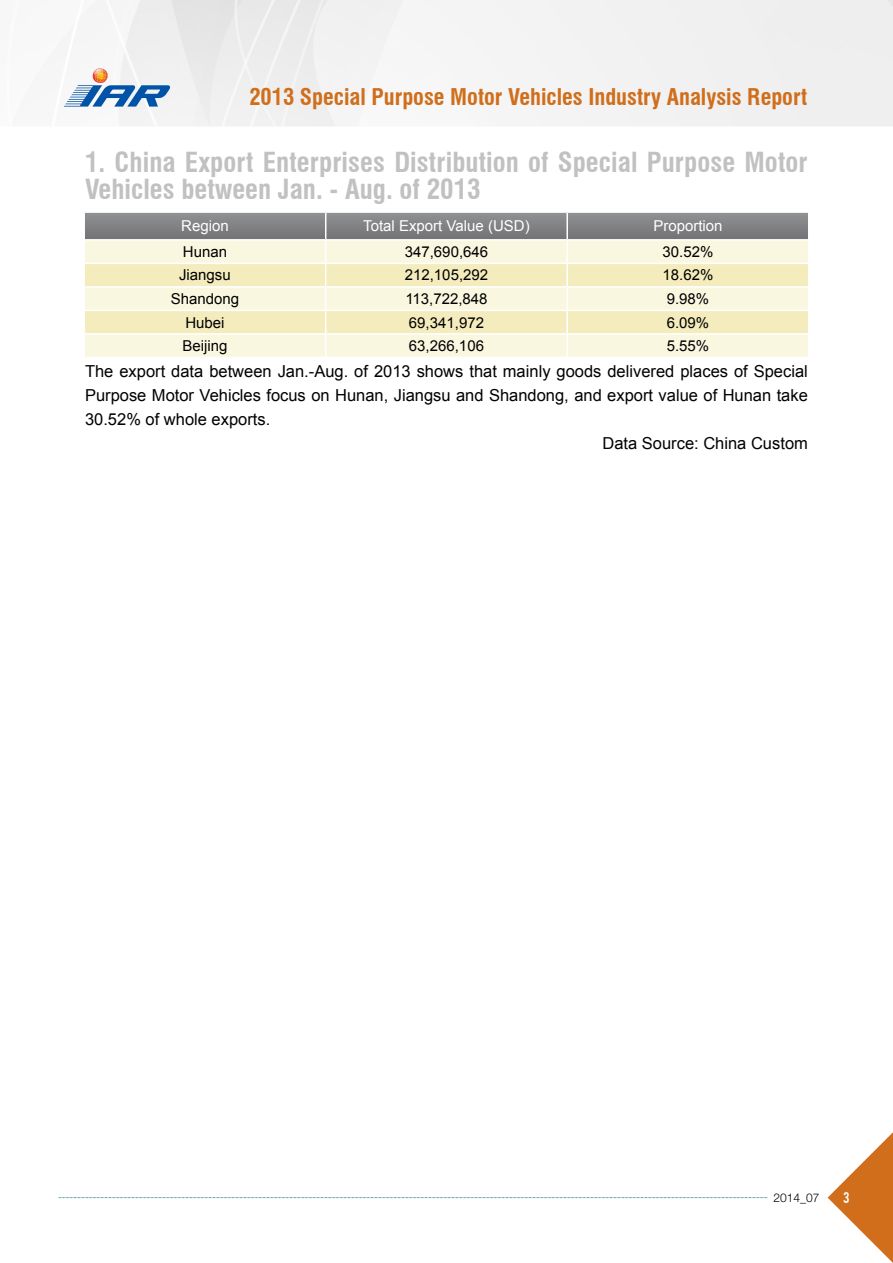
<style>
.page{position:relative;width:893px;height:1263px;background:#fff}
.page>*{position:absolute;margin:0;border:0;box-sizing:border-box;transform-origin:0 0}
.t1{font:700 condensed 27px/27px "Swiss 721 BT";letter-spacing:.005em;color:#c1c1c1}
.t2{font:700 condensed 22.5px "Swiss 721 BT";color:#d06e1c}
.t3{font:16.5px "Arial";color:#040000}
.t4{font:15px "Arial";color:#000}
.t5{font:15px "Arial";color:#fff}
.t6{font:300 12px "Helvetica Neue LT Pro";color:#000}
.t7{font:12px "Bebas";color:#fff}
</style>
<div class="page">
<svg style="left:828px;top:1132px;width:65px;height:131px"></svg>
<svg style="left:58px;top:1197px;width:709px;height:1px"></svg>
<svg style="left:64px;top:68px;width:106px;height:39px"></svg>
<svg style="left:84px;top:212px;width:725px;height:145px;background:#e3dfc7"></svg>
<hr style="left:83px;top:239px;width:243px;height:2px;background:#fff">
<hr style="left:326px;top:239px;width:241px;height:2px;background:#fff">
<hr style="left:567px;top:239px;width:242px;height:2px;background:#fff">
<h2 class="t2" style="left:249px;top:84px;width:559px">2013 Special Purpose Motor Vehicles Industry Analysis Report</h2>
<h1 class="t1" style="left:85px;top:149px;width:724px">1. China Export Enterprises Distribution of Special Purpose Motor<br>Vehicles between Jan. - Aug. of 2013</h1>
<p class="t5" style="left:181px;top:216px;width:49px">Region</p>
<p class="t5" style="left:363px;top:216px;width:168px">Total Export Value (USD)</p>
<p class="t5" style="left:653px;top:216px;width:71px">Proportion</p>
<p class="t4" style="left:183px;top:242px;width:46px">Hunan</p>
<p class="t4" style="left:405px;top:242px;width:85px">347,690,646</p>
<p class="t4" style="left:663px;top:242px;width:52px">30.52%</p>
<p class="t4" style="left:179px;top:265px;width:53px">Jiangsu</p>
<p class="t4" style="left:405px;top:265px;width:85px">212,105,292</p>
<p class="t4" style="left:663px;top:265px;width:52px">18.62%</p>
<p class="t4" style="left:171px;top:289px;width:70px">Shandong</p>
<p class="t4" style="left:405px;top:289px;width:84px">113,722,848</p>
<p class="t4" style="left:667px;top:289px;width:44px">9.98%</p>
<p class="t4" style="left:185px;top:312px;width:41px">Hubei</p>
<p class="t4" style="left:409px;top:312px;width:77px">69,341,972</p>
<p class="t4" style="left:667px;top:312px;width:44px">6.09%</p>
<p class="t4" style="left:182px;top:336px;width:47px">Beijing</p>
<p class="t4" style="left:409px;top:336px;width:77px">63,266,106</p>
<p class="t4" style="left:667px;top:336px;width:44px">5.55%</p>
<p class="t3" style="left:85px;top:360px;width:724px">The export data between Jan.-Aug. of 2013 shows that mainly goods delivered places of Special</p>
<p class="t3" style="left:85px;top:384px;width:724px">Purpose Motor Vehicles focus on Hunan, Jiangsu and Shandong, and export value of Hunan take</p>
<p class="t3" style="left:85px;top:408px;width:187px">30.52% of whole exports.</p>
<p class="t3" style="left:602px;top:432px;width:207px">Data Source: China Custom</p>
<p class="t6" style="left:773px;top:1190px;width:48px">2014_07</p>
<p class="t7" style="left:843px;top:1189px;width:8px">3</p>
</div>
